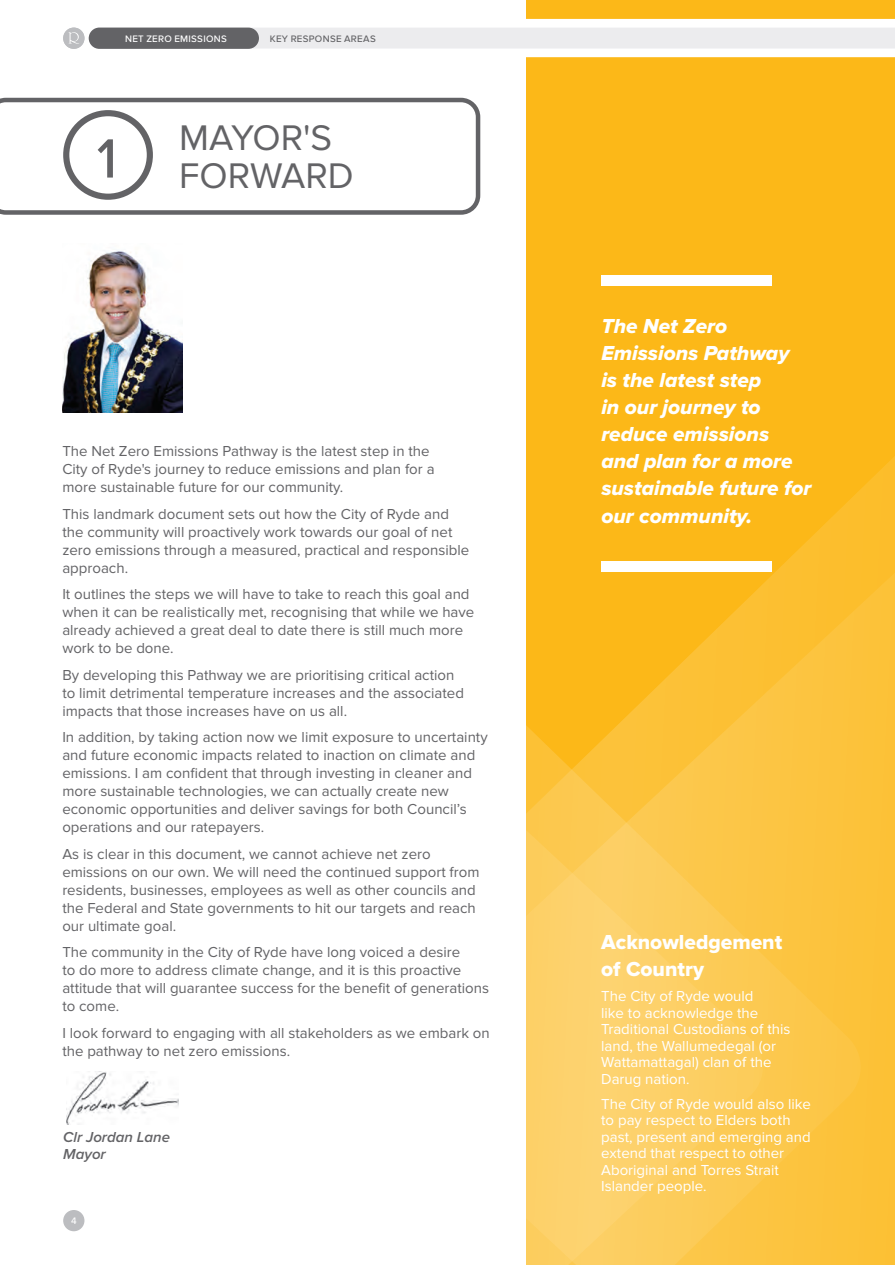
<style>
.page{position:relative;width:895px;height:1265px;background:#fff}
.page>*{position:absolute;margin:0;border:0;box-sizing:border-box;transform-origin:0 0}
.t1{font:500 57.3px "Proxima Nova";color:#636366}
.t2{font:36.9px/38.1px "Proxima Nova";color:#636366}
.t3{font:21px/27px "Proxima Nova Extrabld It";color:#fff}
.t4{font:21px/27px "Proxima Nova Extrabld";color:#fff}
.t5{font:15px/18px "Proxima Nova";color:#636366}
.t6{font:15px/16.5px "Proxima Nova";color:#fff}
.t7{font:italic 600 15px/17.2px "Proxima Nova";color:#636366}
.t8{font:500 9.75px "Proxima Nova";letter-spacing:.03em;color:#fff}
.t9{font:500 9.75px "Proxima Nova";letter-spacing:.03em;color:#636366}
</style>
<div class="page">
<div style="left:63px;top:1210px;width:21px;height:21px;background:#bcbdc0;border-radius:50%"></div>
<div style="left:526px;top:0;width:368px;height:1265px;background:#fcb818"></div>
<svg style="left:861px;top:457px;width:33px;height:808px;background:#fcc034"></svg>
<svg style="left:764px;top:275px;width:97px;height:990px;fill:#fcc23b"></svg>
<svg style="left:526px;top:583px;width:238px;height:682px"></svg>
<div style="left:601px;top:275px;width:170px;height:11px;background:#fff"></div>
<div style="left:601px;top:561px;width:170px;height:11px;background:#fff"></div>
<svg style="left:0;top:98px;width:480px;height:117px"></svg>
<div style="left:63px;top:110px;width:90px;height:90px;border:6px solid #636366;border-radius:50%"></div>
<img style="left:62px;top:251px;width:120px;height:161px">
<img style="left:66px;top:1071px;width:112px;height:53px">
<svg style="left:63px;top:19px;width:831px;height:38px"></svg>
<div style="left:89px;top:28px;width:170px;height:21px;background:#636366;border-radius:11px"></div>
<svg style="left:891px;top:1260px;width:4px;height:5px"></svg>
<p class="t8" style="left:125px;top:33px;width:103px">NET ZERO EMISSIONS</p>
<p class="t9" style="left:270px;top:33px;width:107px">KEY RESPONSE AREAS</p>
<h1 class="t1" style="left:97px;top:125px;width:22px">1</h1>
<h2 class="t2" style="left:179px;top:120px;width:176px">MAYOR'S<br>FORWARD</h2>
<p class="t5" style="left:62px;top:443px;width:373px">The Net Zero Emissions Pathway is the latest step in the<br>City of Ryde's journey to reduce emissions and plan for a more sustainable future for our community.</p>
<p class="t5" style="left:62px;top:505px;width:408px">This landmark document sets out how the City of Ryde and the community will proactively work towards our goal of net zero emissions through a measured, practical and responsible approach.</p>
<p class="t5" style="left:62px;top:586px;width:413px">It outlines the steps we will have to take to reach this goal and when it can be realistically met, recognising that while we have already achieved a great deal to date there is still much more work to be done.</p>
<p class="t5" style="left:62px;top:666px;width:403px">By developing this Pathway we are prioritising critical action to limit detrimental temperature increases and the associated impacts that those increases have on us all.</p>
<p class="t5" style="left:62px;top:729px;width:426px">In addition, by taking action now we limit exposure to uncertainty and future economic impacts related to inaction on climate and emissions. I am confident that through investing in cleaner and more sustainable technologies, we can actually create new economic opportunities and deliver savings for both Council’s operations and our ratepayers.</p>
<p class="t5" style="left:62px;top:845px;width:418px">As is clear in this document, we cannot achieve net zero emissions on our own. We will need the continued support from residents, businesses, employees as well as other councils and the Federal and State governments to hit our targets and reach our ultimate goal.</p>
<p class="t5" style="left:62px;top:944px;width:428px">The community in the City of Ryde have long voiced a desire<br>to do more to address climate change, and it is this proactive attitude that will guarantee success for the benefit of generations to come.</p>
<p class="t5" style="left:62px;top:1024px;width:429px">I look forward to engaging with all stakeholders as we embark on the pathway to net zero emissions.</p>
<p class="t7" style="left:63px;top:1128px;width:108px">Clr Jordan Lane<br>Mayor</p>
<p class="t8" style="left:71px;top:1215px;width:7px">4</p>
<h3 class="t3" style="left:601px;top:314px;width:211px">The Net Zero<br>Emissions Pathway<br>is the latest step<br>in our journey to reduce emissions and plan for a more sustainable future for our community.</h3>
<h3 class="t4" style="left:601px;top:930px;width:182px">Acknowledgement of Country</h3>
<p class="t6" style="left:601px;top:988px;width:191px">The City of Ryde would<br>like to acknowledge the<br>Traditional Custodians of this land, the Wallumedegal (or<br>Wattamattagal) clan of the<br>Darug nation.</p>
<p class="t6" style="left:601px;top:1096px;width:211px">The City of Ryde would also like to pay respect to Elders both past, present and emerging and extend that respect to other<br>Aboriginal and Torres Strait<br>Islander people.</p>
</div>
